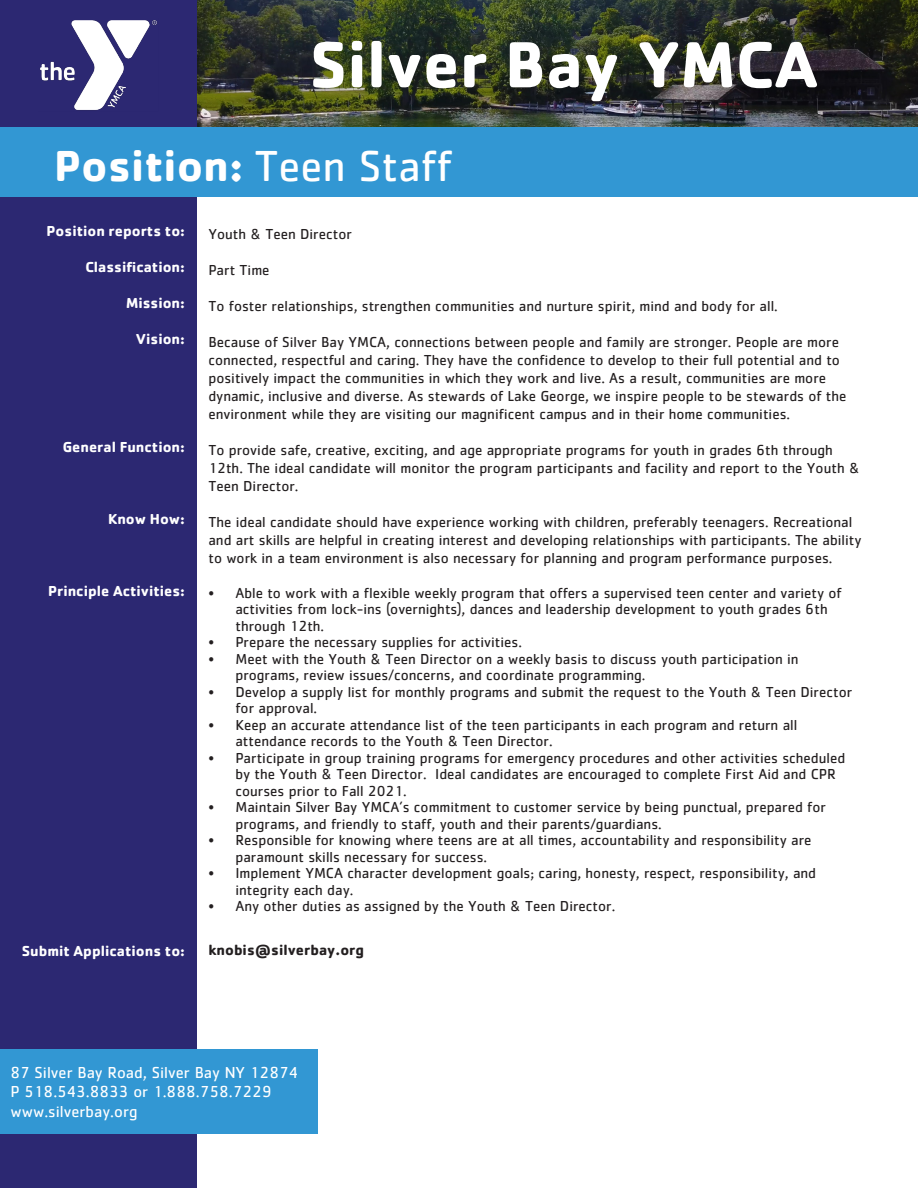
<style>
.page{position:relative;width:918px;height:1188px;background:#fff}
.page>*{position:absolute;margin:0;border:0;box-sizing:border-box;transform-origin:0 0}
.t1{font:700 67.5px "Cachet Std";color:#fff}
.t2{font:700 45px "Cachet Std";color:#fff}
.t3{font:16.5px "Cachet Std";color:#fff}
.t4{font:15px/16.5px "Cachet Std";color:#231f20}
.t5{font:700 15px "Cachet Std";color:#fff}
.t6{font:700 15px "Cachet Std";color:#231f20}
.s1{font-weight:400}
</style>
<div class="page">
<img style="left:196px;top:0;width:722px;height:127px">
<div style="left:0;top:0;width:196px;height:1188px;background:#2c2872"></div>
<div style="left:0;top:127px;width:918px;height:70px;background:#3297d3"></div>
<div style="left:0;top:1050px;width:317px;height:84px;background:#3297d3"></div>
<img style="left:40px;top:20px;width:117px;height:90px">
<p class="t1" style="left:310px;top:21px;width:510px">Silver Bay YMCA</p>
<p class="t2" style="left:54px;top:136px;width:400px">Position: <span class="s1">Teen Staff</span></p>
<p class="t5" style="left:47px;top:221px;width:140px">Position reports to:</p>
<p class="t5" style="left:85px;top:257px;width:101px">Classification:</p>
<p class="t5" style="left:126px;top:293px;width:60px">Mission:</p>
<p class="t5" style="left:136px;top:329px;width:51px">Vision:</p>
<p class="t5" style="left:63px;top:437px;width:124px">General Function:</p>
<p class="t5" style="left:108px;top:509px;width:78px">Know How:</p>
<p class="t5" style="left:48px;top:581px;width:138px">Principle Activities:</p>
<p class="t5" style="left:22px;top:941px;width:165px">Submit Applications to:</p>
<p class="t4" style="left:208px;top:226px;width:145px">Youth &amp; Teen Director</p>
<p class="t4" style="left:208px;top:262px;width:63px">Part Time</p>
<p class="t4" style="left:208px;top:298px;width:571px">To foster relationships, strengthen communities and nurture spirit, mind and body for all.</p>
<p class="t4" style="left:208px;top:333px;width:640px;line-height:18px">Because of Silver Bay YMCA, connections between people and family are stronger. People are more connected, respectful and caring. They have the confidence to develop to their full potential and to positively impact the communities in which they work and live. As a result, communities are more dynamic, inclusive and diverse. As stewards of Lake George, we inspire people to be stewards of the environment while they are visiting our magnificent campus and in their home communities.</p>
<p class="t4" style="left:208px;top:441px;width:653px;line-height:18px">To provide safe, creative, exciting, and age appropriate programs for youth in grades 6th through<br>12th. The ideal candidate will monitor the program participants and facility and report to the Youth &amp;<br>Teen Director.</p>
<p class="t4" style="left:208px;top:513px;width:654px;line-height:18px">The ideal candidate should have experience working with children, preferably teenagers. Recreational and art skills are helpful in creating interest and developing relationships with participants. The ability to work in a team environment is also necessary for planning and program performance purposes.</p>
<p class="t4" style="left:235px;top:584px;width:608px;text-indent:-27px">• Able to work with a flexible weekly program that offers a supervised teen center and variety of activities from lock-ins (overnights), dances and leadership development to youth grades 6th through 12th.</p>
<p class="t4" style="left:208px;top:634px;width:315px">• Prepare the necessary supplies for activities.</p>
<p class="t4" style="left:235px;top:650px;width:565px;text-indent:-27px">• Meet with the Youth &amp; Teen Director on a weekly basis to discuss youth participation in programs, review issues/concerns, and coordinate programming.</p>
<p class="t4" style="left:235px;top:683px;width:618px;text-indent:-27px">• Develop a supply list for monthly programs and submit the request to the Youth &amp; Teen Director for approval.</p>
<p class="t4" style="left:235px;top:716px;width:563px;text-indent:-27px">• Keep an accurate attendance list of the teen participants in each program and return all attendance records to the Youth &amp; Teen Director.</p>
<p class="t4" style="left:235px;top:749px;width:611px;text-indent:-27px">• Participate in group training programs for emergency procedures and other activities scheduled by the Youth &amp; Teen Director. Ideal candidates are encouraged to complete First Aid and CPR courses prior to Fall 2021.</p>
<p class="t4" style="left:235px;top:799px;width:592px;text-indent:-27px">• Maintain Silver Bay YMCA’s commitment to customer service by being punctual, prepared for programs, and friendly to staff, youth and their parents/guardians.</p>
<p class="t4" style="left:235px;top:832px;width:578px;text-indent:-27px">• Responsible for knowing where teens are at all times, accountability and responsibility are paramount skills necessary for success.</p>
<p class="t4" style="left:235px;top:865px;width:582px;text-indent:-27px">• Implement YMCA character development goals; caring, honesty, respect, responsibility, and integrity each day.</p>
<p class="t4" style="left:208px;top:898px;width:408px">• Any other duties as assigned by the Youth &amp; Teen Director.</p>
<p class="t6" style="left:208px;top:940px;width:157px">knobis@silverbay.org</p>
<p class="t3" style="left:10px;top:1062px;width:289px">87 Silver Bay Road, Silver Bay NY 12874</p>
<p class="t3" style="left:10px;top:1082px;width:263px">P 518.543.8833 or 1.888.758.7229</p>
<p class="t3" style="left:10px;top:1102px;width:129px">www.silverbay.org</p>
</div>
